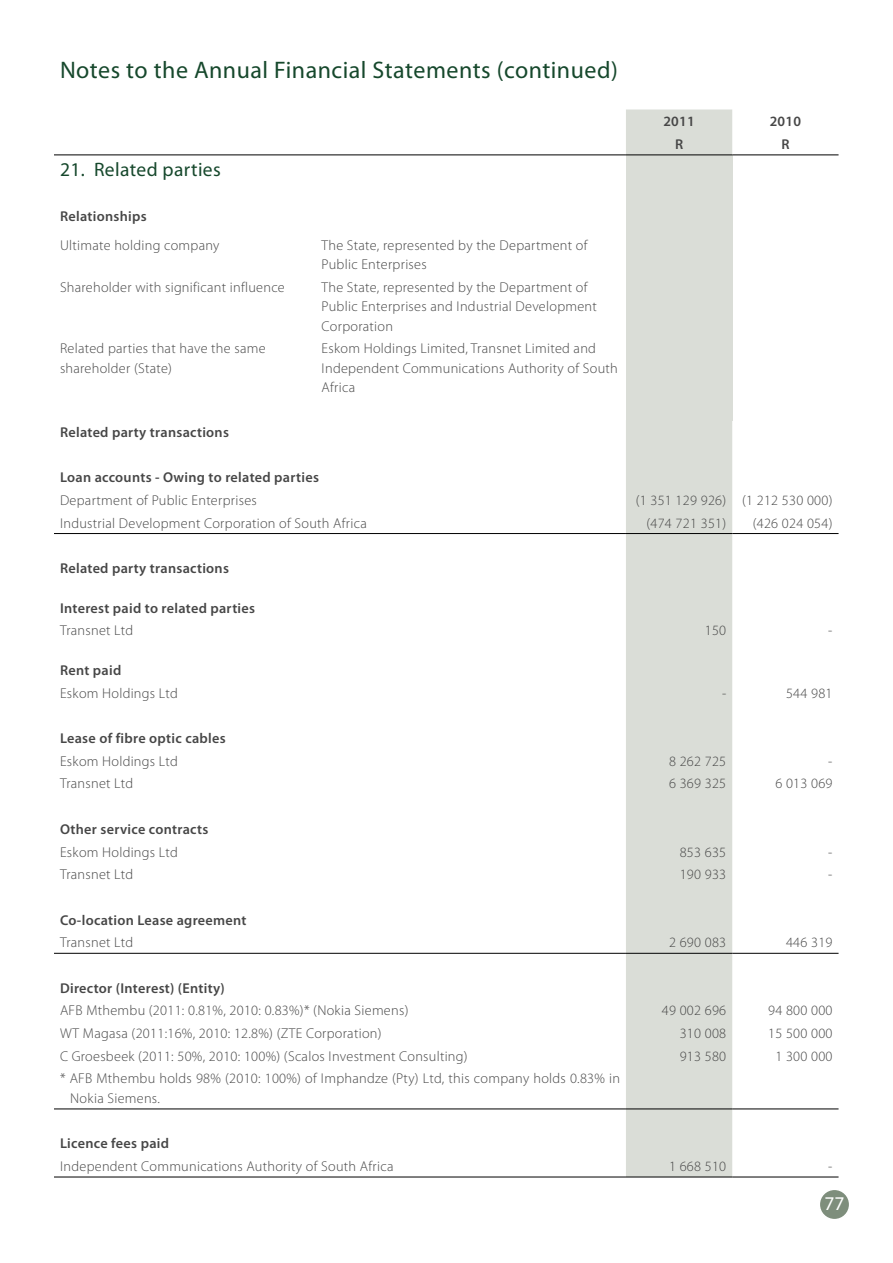
<style>
.page{position:relative;width:893px;height:1263px;background:#fff}
.page>*{position:absolute;margin:0;border:0;box-sizing:border-box;transform-origin:0 0}
.t1{font:24px "Myriad Pro";letter-spacing:.02em;color:#16482c}
.t2{font:19.5px "Myriad Pro";letter-spacing:.02em;color:#16482c}
.t3{font:19.5px "Myriad Pro";color:#fff}
.t4{font:300 14.25px/19.5px "Myriad Pro";letter-spacing:.02em;color:#474747}
.t5{font:600 14.25px "Myriad Pro";letter-spacing:.02em;color:#474747}
</style>
<div class="page">
<div style="left:819px;top:1189px;width:31px;height:31px;background:#7e8e7c;border-radius:50%"></div>
<div style="left:819px;top:1188px;width:31px;height:32px;border:2px solid #fff;border-radius:50%"></div>
<div style="left:626px;top:155px;width:106px;height:265px;background:#daddd7"></div>
<div style="left:626px;top:110px;width:106px;height:44px;background:#daddd7"></div>
<hr style="left:54px;top:154px;width:572px;height:1px;background:#000">
<hr style="left:626px;top:154px;width:106px;height:1px;background:#000">
<hr style="left:732px;top:154px;width:106px;height:1px;background:#000">
<div style="left:626px;top:420px;width:106px;height:756px;background:#daddd7"></div>
<hr style="left:54px;top:533px;width:572px;height:1px;background:#000">
<hr style="left:626px;top:533px;width:106px;height:1px;background:#000">
<hr style="left:732px;top:533px;width:106px;height:1px;background:#000">
<hr style="left:54px;top:953px;width:572px;height:1px;background:#000">
<hr style="left:626px;top:953px;width:106px;height:1px;background:#000">
<hr style="left:732px;top:953px;width:106px;height:1px;background:#000">
<hr style="left:54px;top:1176px;width:572px;height:1px;background:#000">
<hr style="left:626px;top:1176px;width:106px;height:1px;background:#000">
<hr style="left:732px;top:1176px;width:106px;height:1px;background:#000">
<hr style="left:54px;top:1108px;width:572px;height:1px;background:#000">
<hr style="left:626px;top:1108px;width:106px;height:1px;background:#000">
<hr style="left:732px;top:1108px;width:106px;height:1px;background:#000">
<h1 class="t1" style="left:60px;top:55px;width:559px">Notes to the Annual Financial Statements (continued)</h1>
<p class="t5" style="left:663px;top:112px;width:33px">2011</p>
<p class="t5" style="left:770px;top:112px;width:33px">2010</p>
<p class="t5" style="left:675px;top:135px;width:10px">R</p>
<p class="t5" style="left:781px;top:135px;width:10px">R</p>
<h2 class="t2" style="left:60px;top:157px;width:162px">21. Related parties</h2>
<p class="t5" style="left:60px;top:207px;width:88px">Relationships</p>
<p class="t4" style="left:60px;top:235px;width:161px">Ultimate holding company</p>
<p class="t4" style="left:322px;top:235px;width:267px">The State, represented by the Department of<br>Public Enterprises</p>
<p class="t4" style="left:60px;top:277px;width:226px">Shareholder with significant influence</p>
<p class="t4" style="left:322px;top:277px;width:277px">The State, represented by the Department of<br>Public Enterprises and Industrial Development<br>Corporation</p>
<p class="t4" style="left:60px;top:339px;width:207px">Related parties that have the same shareholder (State)</p>
<p class="t4" style="left:322px;top:339px;width:298px">Eskom Holdings Limited, Transnet Limited and<br>Independent Communications Authority of South<br>Africa</p>
<p class="t5" style="left:60px;top:423px;width:171px">Related party transactions</p>
<p class="t5" style="left:60px;top:468px;width:260px">Loan accounts - Owing to related parties</p>
<p class="t4" style="left:60px;top:491px;width:198px">Department of Public Enterprises</p>
<p class="t4" style="left:636px;top:491px;width:198px">(1 351 129 926) (1 212 530 000)</p>
<p class="t4" style="left:60px;top:513px;width:308px">Industrial Development Corporation of South Africa</p>
<p class="t4" style="left:646px;top:513px;width:81px">(474 721 351)</p>
<p class="t4" style="left:753px;top:513px;width:81px">(426 024 054)</p>
<p class="t5" style="left:60px;top:559px;width:171px">Related party transactions</p>
<p class="t5" style="left:60px;top:599px;width:197px">Interest paid to related parties</p>
<p class="t4" style="left:60px;top:621px;width:75px">Transnet Ltd</p>
<p class="t4" style="left:705px;top:621px;width:23px">150</p>
<p class="t4" style="left:828px;top:621px;width:6px">-</p>
<p class="t5" style="left:60px;top:661px;width:63px">Rent paid</p>
<p class="t4" style="left:60px;top:683px;width:119px">Eskom Holdings Ltd</p>
<p class="t4" style="left:722px;top:683px;width:6px">-</p>
<p class="t4" style="left:786px;top:683px;width:48px">544 981</p>
<p class="t5" style="left:60px;top:729px;width:167px">Lease of fibre optic cables</p>
<p class="t4" style="left:60px;top:751px;width:119px">Eskom Holdings Ltd</p>
<p class="t4" style="left:669px;top:751px;width:59px">8 262 725</p>
<p class="t4" style="left:828px;top:751px;width:6px">-</p>
<p class="t4" style="left:60px;top:774px;width:75px">Transnet Ltd</p>
<p class="t4" style="left:669px;top:774px;width:59px">6 369 325</p>
<p class="t4" style="left:775px;top:774px;width:59px">6 013 069</p>
<p class="t5" style="left:60px;top:820px;width:150px">Other service contracts</p>
<p class="t4" style="left:60px;top:842px;width:119px">Eskom Holdings Ltd</p>
<p class="t4" style="left:680px;top:842px;width:48px">853 635</p>
<p class="t4" style="left:828px;top:842px;width:6px">-</p>
<p class="t4" style="left:60px;top:865px;width:75px">Transnet Ltd</p>
<p class="t4" style="left:680px;top:865px;width:48px">190 933</p>
<p class="t4" style="left:828px;top:865px;width:6px">-</p>
<p class="t5" style="left:60px;top:911px;width:188px">Co‑location Lease agreement</p>
<p class="t4" style="left:60px;top:933px;width:75px">Transnet Ltd</p>
<p class="t4" style="left:669px;top:933px;width:59px">2 690 083</p>
<p class="t4" style="left:786px;top:933px;width:48px">446 319</p>
<p class="t5" style="left:60px;top:979px;width:166px">Director (Interest) (Entity)</p>
<p class="t4" style="left:60px;top:1001px;width:350px">AFB Mthembu (2011: 0.81%, 2010: 0.83%)* (Nokia Siemens)</p>
<p class="t4" style="left:662px;top:1001px;width:66px">49 002 696</p>
<p class="t4" style="left:768px;top:1001px;width:66px">94 800 000</p>
<p class="t4" style="left:60px;top:1024px;width:323px">WT Magasa (2011:16%, 2010: 12.8%) (ZTE Corporation)</p>
<p class="t4" style="left:680px;top:1024px;width:48px">310 008</p>
<p class="t4" style="left:768px;top:1024px;width:66px">15 500 000</p>
<p class="t4" style="left:60px;top:1046px;width:409px">C Groesbeek (2011: 50%, 2010: 100%) (Scalos Investment Consulting)</p>
<p class="t4" style="left:680px;top:1046px;width:48px">913 580</p>
<p class="t4" style="left:775px;top:1046px;width:59px">1 300 000</p>
<p class="t4" style="left:70px;top:1069px;width:551px;text-indent:-10px">* AFB Mthembu holds 98% (2010: 100%) of Imphandze (Pty) Ltd, this company holds 0.83% in<br>Nokia Siemens.</p>
<p class="t5" style="left:60px;top:1134px;width:111px">Licence fees paid</p>
<p class="t4" style="left:60px;top:1157px;width:335px">Independent Communications Authority of South Africa</p>
<p class="t4" style="left:669px;top:1157px;width:59px">1 668 510</p>
<p class="t4" style="left:828px;top:1157px;width:6px">-</p>
<h2 class="t3" style="left:824px;top:1192px;width:21px">77</h2>
</div>
